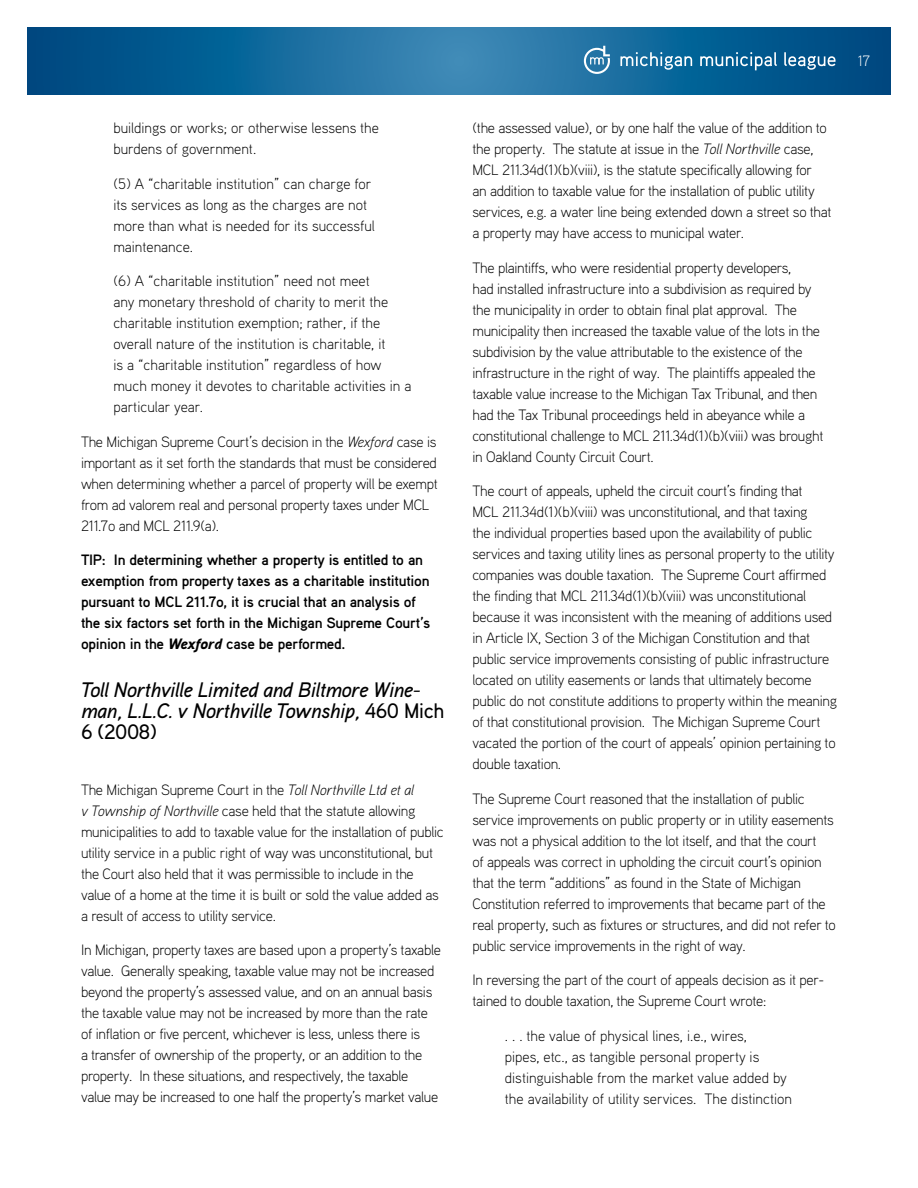
<style>
.page{position:relative;width:918px;height:1188px;background:#fff}
.page>*{position:absolute;margin:0;border:0;box-sizing:border-box;transform-origin:0 0}
.t1{font:italic 500 21px/21px "Aaux Pro OT";letter-spacing:-.02em;color:#000}
.t2{font:300 15px/21px "Aaux Pro OT";letter-spacing:-.02em;color:#000}
.t3{font:300 15px/21px "Aaux Pro OT";color:#000}
.t4{font:700 15px/21px "Aaux Pro OT";letter-spacing:-.02em;color:#000}
.t5{font:300 15px "Aaux Pro OT";color:#fff}
.s1{font-style:italic}
.s2{font-weight:900;font-style:italic}
.s3{font-style:normal}
</style>
<div class="page">
<svg style="left:27px;top:27px;width:864px;height:67px"></svg>
<svg style="left:620px;top:52px;width:72px;height:18px"></svg>
<svg style="left:700px;top:52px;width:77px;height:18px"></svg>
<svg style="left:784px;top:52px;width:52px;height:18px"></svg>
<svg style="left:584px;top:46px;width:26px;height:28px"></svg>
<p class="t3" style="left:113px;top:117px;width:267px">buildings or works; or otherwise lessens the burdens of government.</p>
<p class="t3" style="left:113px;top:172px;width:263px">(5) A “charitable institution” can charge for its services as long as the charges are not more than what is needed for its successful maintenance.</p>
<p class="t3" style="left:113px;top:270px;width:300px">(6) A “charitable institution” need not meet<br>any monetary threshold of charity to merit the charitable institution exemption; rather, if the overall nature of the institution is charitable, it<br>is a “charitable institution” regardless of how much money it devotes to charitable activities in a particular year.</p>
<p class="t2" style="left:81px;top:430px;width:358px">The Michigan Supreme Court’s decision in the <span class="s1">Wexford</span> case is important as it set forth the standards that must be considered when determining whether a parcel of property will be exempt from ad valorem real and personal property taxes under MCL 211.7o and MCL 211.9(a).</p>
<p class="t4" style="left:81px;top:549px;width:351px">TIP: In determining whether a property is entitled to an exemption from property taxes as a charitable institution pursuant to MCL 211.7o, it is crucial that an analysis of the six factors set forth in the Michigan Supreme Court’s opinion in the <span class="s2">Wexford</span> case be performed.</p>
<h1 class="t1" style="left:81px;top:679px;width:365px">Toll Northville Limited and Biltmore Wine&shy;man, L.L.C. v Northville Township, <span class="s3">460 Mich<br>6 (2008)</span></h1>
<p class="t2" style="left:81px;top:778px;width:364px">The Michigan Supreme Court in the <span class="s1">Toll Northville Ltd et al<br>v Township of Northville</span> case held that the statute allowing municipalities to add to taxable value for the installation of public utility service in a public right of way was unconstitutional, but the Court also held that it was permissible to include in the value of a home at the time it is built or sold the value added as a result of access to utility service.</p>
<p class="t2" style="left:81px;top:939px;width:361px">In Michigan, property taxes are based upon a property’s taxable value. Generally speaking, taxable value may not be increased beyond the property’s assessed value, and on an annual basis the taxable value may not be increased by more than the rate of inflation or five percent, whichever is less, unless there is<br>a transfer of ownership of the property, or an addition to the property. In these situations, and respectively, the taxable value may be increased to one half the property’s market value</p>
<p class="t5" style="left:858px;top:51px;width:14px">17</p>
<p class="t2" style="left:472px;top:117px;width:361px">(the assessed value), or by one half the value of the addition to the property. The statute at issue in the <span class="s1">Toll Northville</span> case, MCL 211.34d(1)(b)(viii), is the statute specifically allowing for<br>an addition to taxable value for the installation of public utility services, e.g. a water line being extended down a street so that a property may have access to municipal water.</p>
<p class="t2" style="left:472px;top:256px;width:352px">The plaintiffs, who were residential property developers,<br>had installed infrastructure into a subdivision as required by the municipality in order to obtain final plat approval. The municipality then increased the taxable value of the lots in the subdivision by the value attributable to the existence of the infrastructure in the right of way. The plaintiffs appealed the taxable value increase to the Michigan Tax Tribunal, and then had the Tax Tribunal proceedings held in abeyance while a constitutional challenge to MCL 211.34d(1)(b)(viii) was brought in Oakland County Circuit Court.</p>
<p class="t2" style="left:472px;top:480px;width:366px">The court of appeals, upheld the circuit court’s finding that<br>MCL 211.34d(1)(b)(viii) was unconstitutional, and that taxing<br>the individual properties based upon the availability of public services and taxing utility lines as personal property to the utility companies was double taxation. The Supreme Court affirmed the finding that MCL 211.34d(1)(b)(viii) was unconstitutional because it was inconsistent with the meaning of additions used in Article IX, Section 3 of the Michigan Constitution and that public service improvements consisting of public infrastructure located on utility easements or lands that ultimately become public do not constitute additions to property within the meaning of that constitutional provision. The Michigan Supreme Court vacated the portion of the court of appeals’ opinion pertaining to double taxation.</p>
<p class="t2" style="left:472px;top:787px;width:365px">The Supreme Court reasoned that the installation of public service improvements on public property or in utility easements was not a physical addition to the lot itself, and that the court<br>of appeals was correct in upholding the circuit court’s opinion that the term “additions” as found in the State of Michigan Constitution referred to improvements that became part of the real property, such as fixtures or structures, and did not refer to public service improvements in the right of way.</p>
<p class="t2" style="left:472px;top:969px;width:353px">In reversing the part of the court of appeals decision as it per&shy;tained to double taxation, the Supreme Court wrote:</p>
<p class="t3" style="left:505px;top:1024px;width:289px">. . . the value of physical lines, i.e., wires,<br>pipes, etc., as tangible personal property is distinguishable from the market value added by the availability of utility services. The distinction</p>
</div>
